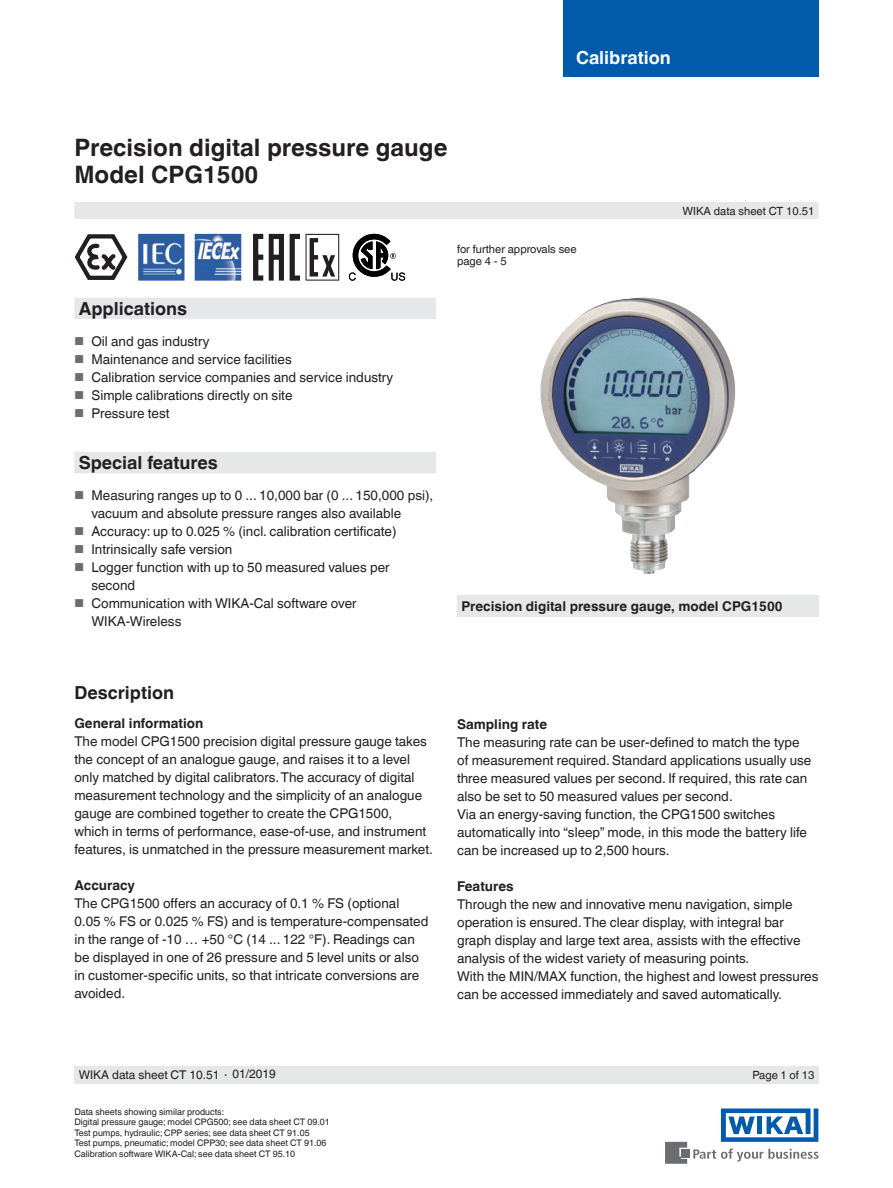
<style>
.page{position:relative;width:893px;height:1188px;background:#fff}
.page>*{position:absolute;margin:0;border:0;box-sizing:border-box;transform-origin:0 0}
.t1{font:700 24px/27px "Helvetica World";color:#231f20}
.t2{font:700 18px "Helvetica World";color:#231f20}
.t3{font:700 18px "Helvetica World";color:#fff}
.t4{font:13.5px/18px "Helvetica World";color:#231f20}
.t5{font:700 13.5px "Helvetica World";color:#231f20}
.t6{font:12px "Helvetica World";color:#231f20}
.t7{font:11.25px/12px "Helvetica World";color:#231f20}
.t8{font:9px/10.5px "Helvetica World";color:#231f20}
.s1{font-size:11.55px;color:#6c6d70}
.s2{font-size:11.25px}
</style>
<div class="page">
<svg style="left:693px;top:1149px;width:126px;height:13px"></svg>
<div style="left:682px;top:1150px;width:8px;height:8px;background:#6c6d70"></div>
<svg style="left:665px;top:1142px;width:22px;height:22px"></svg>
<svg style="left:721px;top:1108px;width:97px;height:34px"></svg>
<div style="left:563px;top:0;width:256px;height:76px;background:#015aaa"></div>
<div style="left:74px;top:202px;width:745px;height:17px;background:#e6e7e9"></div>
<div style="left:74px;top:1066px;width:745px;height:18px;background:#e6e7e9"></div>
<svg style="left:74px;top:234px;width:54px;height:46px"></svg>
<img style="left:138px;top:234px;width:103px;height:47px">
<svg style="left:253px;top:234px;width:10px;height:47px"></svg>
<svg style="left:269px;top:234px;width:15px;height:47px"></svg>
<svg style="left:290px;top:234px;width:49px;height:47px"></svg>
<svg style="left:349px;top:234px;width:56px;height:47px"></svg>
<div style="left:457px;top:595px;width:362px;height:22px;background:#e6e7e9"></div>
<img style="left:540px;top:298px;width:195px;height:276px">
<svg style="left:74px;top:298px;width:362px;height:175px"></svg>
<h2 class="t3" style="left:576px;top:47px;width:96px">Calibration</h2>
<h1 class="t1" style="left:74px;top:134px;width:375px">Precision digital pressure gauge<br>Model CPG1500</h1>
<p class="t7" style="left:457px;top:243px;width:121px">for further approvals see page 4 - 5</p>
<p class="t7" style="left:682px;top:205px;width:133px">WIKA data sheet CT 10.51</p>
<h2 class="t2" style="left:79px;top:298px;width:110px">Applications</h2>
<p class="t4" style="left:74px;top:332px;width:137px"><span class="s1">■</span> Oil and gas industry</p>
<p class="t4" style="left:74px;top:350px;width:219px"><span class="s1">■</span> Maintenance and service facilities</p>
<p class="t4" style="left:74px;top:368px;width:320px"><span class="s1">■</span> Calibration service companies and service industry</p>
<p class="t4" style="left:74px;top:386px;width:220px"><span class="s1">■</span> Simple calibrations directly on site</p>
<p class="t4" style="left:74px;top:404px;width:97px"><span class="s1">■</span> Pressure test</p>
<h2 class="t2" style="left:79px;top:452px;width:141px">Special features</h2>
<p class="t4" style="left:91px;top:486px;width:343px;text-indent:-17px"><span class="s1">■</span> Measuring ranges up to 0 ... 10,000 bar (0 ... 150,000 psi), vacuum and absolute pressure ranges also available</p>
<p class="t4" style="left:74px;top:522px;width:324px"><span class="s1">■</span> Accuracy: up to 0.025 % (incl. calibration certificate)</p>
<p class="t4" style="left:74px;top:540px;width:159px"><span class="s1">■</span> Intrinsically safe version</p>
<p class="t4" style="left:91px;top:558px;width:300px;text-indent:-17px"><span class="s1">■</span> Logger function with up to 50 measured values per second</p>
<p class="t4" style="left:91px;top:594px;width:267px;text-indent:-17px"><span class="s1">■</span> Communication with WIKA-Cal software over<br>WIKA-Wireless</p>
<p class="t5" style="left:461px;top:598px;width:323px">Precision digital pressure gauge, model CPG1500</p>
<h2 class="t2" style="left:74px;top:682px;width:101px">Description</h2>
<p class="t5" style="left:74px;top:715px;width:130px">General information</p>
<p class="t4" style="left:74px;top:732px;width:360px">The model CPG1500 precision digital pressure gauge takes the concept of an analogue gauge, and raises it to a level only matched by digital calibrators. The accuracy of digital measurement technology and the simplicity of an analogue gauge are combined together to create the CPG1500,<br>which in terms of performance, ease-of-use, and instrument features, is unmatched in the pressure measurement market.</p>
<p class="t5" style="left:74px;top:877px;width:62px">Accuracy</p>
<p class="t4" style="left:74px;top:894px;width:356px">The CPG1500 offers an accuracy of 0.1 % FS (optional 0.05 % FS or 0.025 % FS) and is temperature-compensated in the range of -10 … +50 °C (14 ... 122 °F). Readings can be displayed in one of 26 pressure and 5 level units or also in customer-specific units, so that intricate conversions are avoided.</p>
<p class="t5" style="left:457px;top:716px;width:92px">Sampling rate</p>
<p class="t4" style="left:457px;top:733px;width:356px">The measuring rate can be user-defined to match the type of measurement required. Standard applications usually use three measured values per second. If required, this rate can also be set to 50 measured values per second.<br>Via an energy-saving function, the CPG1500 switches automatically into “sleep” mode, in this mode the battery life can be increased up to 2,500 hours.</p>
<p class="t5" style="left:457px;top:878px;width:58px">Features</p>
<p class="t4" style="left:457px;top:895px;width:363px">Through the new and innovative menu navigation, simple operation is ensured. The clear display, with integral bar graph display and large text area, assists with the effective analysis of the widest variety of measuring points.<br>With the MIN/MAX function, the highest and lowest pressures can be accessed immediately and saved automatically.</p>
<p class="t6" style="left:79px;top:1068px;width:199px">WIKA data sheet CT 10.51 <span class="s2">∙</span> 01/2019</p>
<p class="t7" style="left:752px;top:1069px;width:63px">Page 1 of 13</p>
<p class="t8" style="left:74px;top:1107px;width:257px">Data sheets showing similar products:<br>Digital pressure gauge; model CPG500; see data sheet CT 09.01<br>Test pumps, hydraulic; CPP series; see data sheet CT 91.05<br>Test pumps, pneumatic; model CPP30; see data sheet CT 91.06<br>Calibration software WIKA-Cal; see data sheet CT 95.10</p>
</div>
